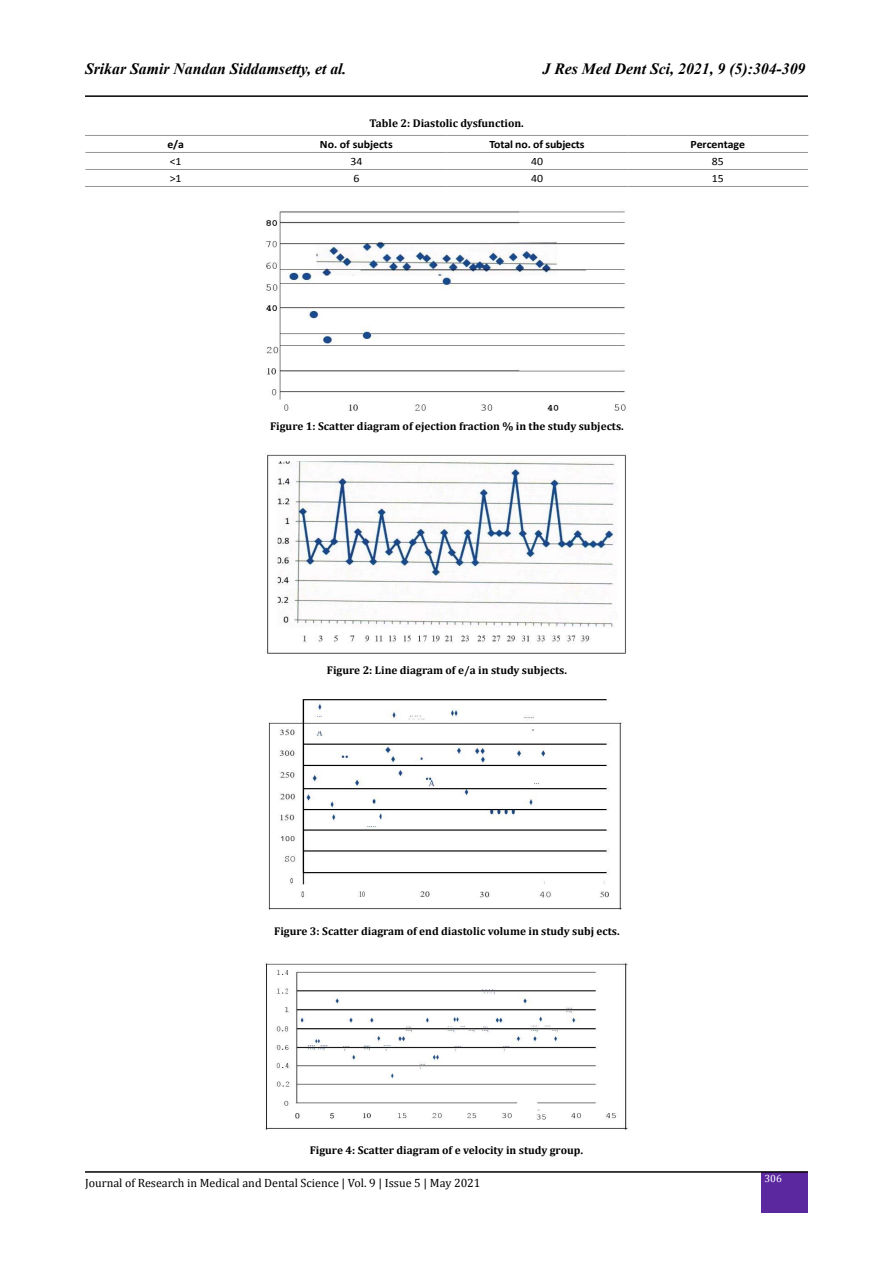
<style>
.page{position:relative;width:893px;height:1263px;background:#fff}
.page>*{position:absolute;margin:0;border:0;box-sizing:border-box;transform-origin:0 0}
.t1{font:italic 700 15.75px "Times New Roman";color:#000}
.t2{font:12px "Cambria";color:#000}
.t3{font:700 11.25px "Cambria";color:#000}
.t4{font:700 11.25px "Calibri";letter-spacing:-.01em;color:#000;scale:1.05 1}
.t5{font:11.25px "Calibri";color:#000;scale:1.05 1}
.t6{font:11.25px "Calibri";color:#000;scale:1.06 1}
.t7{font:10.5px "Cambria";color:#fff}
.s1{font-family:"Times New Roman"}
</style>
<div class="page">
<hr style="left:85px;top:95px;width:723px;height:2px;background:#000">
<div style="left:762px;top:1172px;width:46px;height:41px;background:#5b289f"></div>
<hr style="left:85px;top:1171px;width:723px;height:2px;background:#000">
<img style="left:265px;top:211px;width:361px;height:200px">
<img style="left:267px;top:454px;width:359px;height:200px">
<img style="left:268px;top:699px;width:354px;height:211px">
<img style="left:265px;top:963px;width:363px;height:167px">
<hr style="left:85px;top:135px;width:181px;height:1px;background:#939598">
<hr style="left:266px;top:135px;width:181px;height:1px;background:#939598">
<hr style="left:447px;top:135px;width:180px;height:1px;background:#939598">
<hr style="left:627px;top:135px;width:181px;height:1px;background:#939598">
<hr style="left:85px;top:152px;width:181px;height:1px;background:#939598">
<hr style="left:266px;top:152px;width:181px;height:1px;background:#939598">
<hr style="left:447px;top:152px;width:180px;height:1px;background:#939598">
<hr style="left:627px;top:152px;width:181px;height:1px;background:#939598">
<hr style="left:85px;top:169px;width:181px;height:1px;background:#939598">
<hr style="left:266px;top:169px;width:181px;height:1px;background:#939598">
<hr style="left:447px;top:169px;width:180px;height:1px;background:#939598">
<hr style="left:627px;top:169px;width:181px;height:1px;background:#939598">
<hr style="left:85px;top:186px;width:181px;height:1px;background:#939598">
<hr style="left:266px;top:186px;width:181px;height:1px;background:#939598">
<hr style="left:447px;top:186px;width:180px;height:1px;background:#939598">
<hr style="left:627px;top:186px;width:181px;height:1px;background:#939598">
<h1 class="t1" style="left:85px;top:58px;width:263px">Srikar Samir Nandan Siddamsetty, et al.</h1>
<h1 class="t1" style="left:543px;top:58px;width:264px">J Res Med Dent Sci, 2021, 9 (5):304-309</h1>
<p class="t3" style="left:370px;top:115px;width:156px">Table 2: Diastolic dysfunction.</p>
<p class="t4" style="left:167px;top:137px;width:17px">e/a</p>
<p class="t4" style="left:320px;top:137px;width:71px">No. of subjects</p>
<p class="t4" style="left:490px;top:137px;width:92px">Total no. of subjects</p>
<p class="t4" style="left:691px;top:137px;width:53px">Percentage</p>
<p class="t5" style="left:170px;top:154px;width:13px">&lt;1</p>
<p class="t5" style="left:350px;top:154px;width:13px">34</p>
<p class="t5" style="left:531px;top:154px;width:13px">40</p>
<p class="t5" style="left:712px;top:154px;width:13px">85</p>
<p class="t5" style="left:170px;top:171px;width:13px">&gt;1</p>
<p class="t6" style="left:353px;top:171px;width:7px">6</p>
<p class="t5" style="left:531px;top:171px;width:13px">40</p>
<p class="t5" style="left:712px;top:171px;width:13px">15</p>
<p class="t3" style="left:270px;top:418px;width:355px">Figure 1: Scatter diagram of ejection fraction % in the study subjects.</p>
<p class="t3" style="left:327px;top:662px;width:242px">Figure 2: Line diagram of e/a in study subjects.</p>
<p class="t3" style="left:274px;top:923px;width:347px">Figure 3: Scatter diagram of end diastolic volume in study subj ects.</p>
<p class="t3" style="left:310px;top:1142px;width:275px">Figure 4: Scatter diagram of e velocity in study group<span class="s1">.</span></p>
<p class="t2" style="left:85px;top:1176px;width:397px">Journal of Research in Medical and Dental Science | Vol. 9 | Issue 5 | May 2021</p>
<p class="t7" style="left:764px;top:1172px;width:19px">306</p>
</div>
